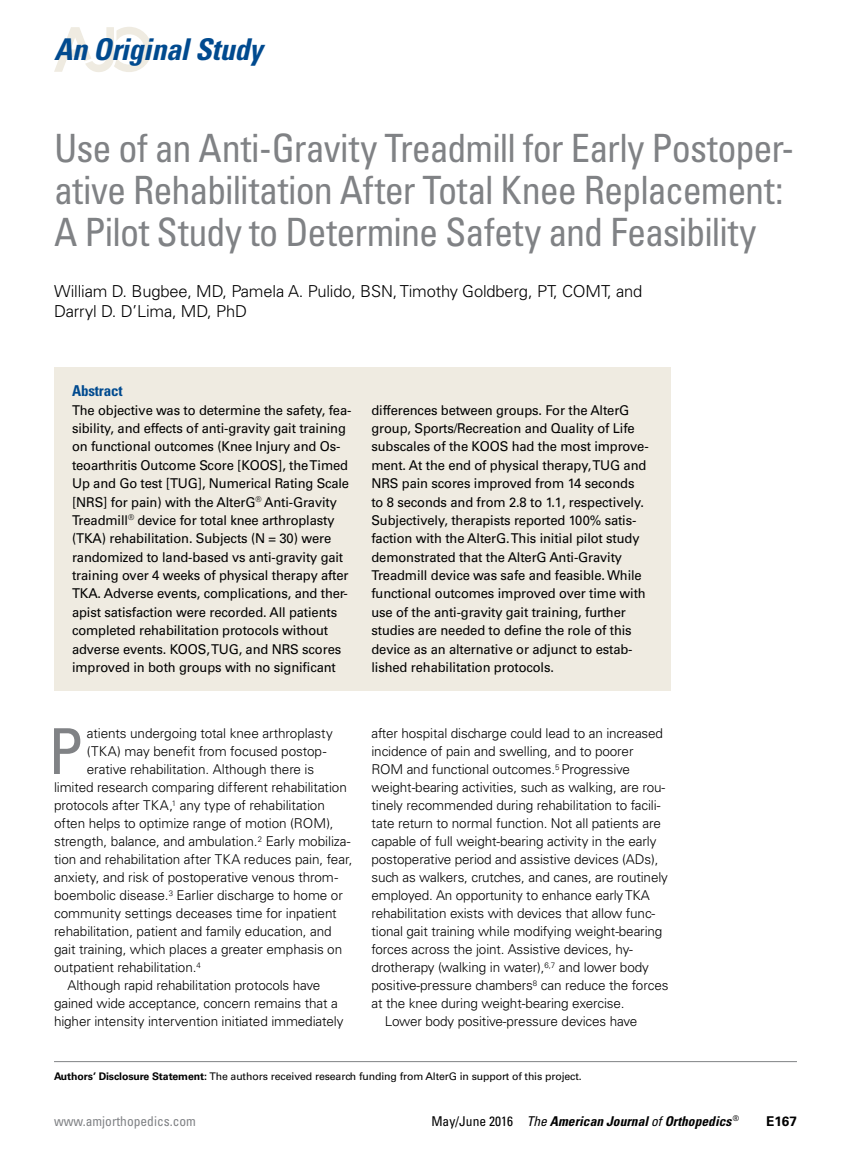
<style>
.page{position:relative;width:851px;height:1161px;background:#fff}
.page>*{position:absolute;margin:0;border:0;box-sizing:border-box;transform-origin:0 0}
.t1{font:condensed 63.3px "Univers LT Std";color:#808285}
.t2{font:condensed 39px/42px "Univers LT Std";letter-spacing:-.025em;color:#808285}
.t3{font:italic 700 condensed 30px "Univers LT Std";letter-spacing:-.01em;color:#004a8f}
.t4{font:300 16.5px/19.5px "Univers LT Std";letter-spacing:-.01em;color:#000}
.t5{font:700 condensed 15px "Univers LT Std";letter-spacing:-.01em;color:#004a8f}
.t6{font:300 13.5px "Univers LT Std";letter-spacing:-.01em;color:#000}
.t7{font:13.5px/18.3px "Univers LT Std";letter-spacing:-.01em;color:#000;scale:.96 1}
.t8{font:italic 700 condensed 13.5px "Univers LT Std";color:#000}
.t9{font:condensed 13.5px "Univers LT Std";color:#808285}
.t10{font:700 13.5px "Univers LT Std";color:#000}
.t11{font:10.5px "Univers LT Std";letter-spacing:-.01em;color:#000}
.s1{font-weight:700}
.s2{font-weight:400;font-style:normal}
.s3{font-weight:400}
</style>
<div class="page">
<svg style="left:54px;top:27px;width:98px;height:45px"></svg>
<div style="left:54px;top:368px;width:616px;height:324px;background:#efebe1"></div>
<hr style="left:54px;top:1061px;width:742px;height:1px;background:#808285">
<h3 class="t3" style="left:54px;top:31px;width:210px">An Original Study</h3>
<h2 class="t2" style="left:54px;top:127px;width:741px">Use of an Anti-Gravity Treadmill for Early Postoper&shy;ative Rehabilitation After Total Knee Replacement:<br>A Pilot Study to Determine Safety and Feasibility</h2>
<p class="t4" style="left:54px;top:282px;width:589px">William D. Bugbee, MD, Pamela A. Pulido, BSN, Timothy Goldberg, PT, COMT, and<br>Darryl D. D’Lima, MD, PhD</p>
<p class="t5" style="left:72px;top:382px;width:52px">Abstract</p>
<p class="t7" style="left:72px;top:401px;width:292px">The objective was to determine the safety, fea&shy;sibility, and effects of anti-gravity gait training on functional outcomes (Knee Injury and Os&shy;teoarthritis Outcome Score [KOOS], the Timed Up and Go test [TUG], Numerical Rating Scale [NRS] for pain) with the AlterG<sup>®</sup> Anti-Gravity Treadmill<sup>®</sup> device for total knee arthroplasty (TKA) rehabilitation. Subjects (N = 30) were randomized to land-based vs anti-gravity gait training over 4 weeks of physical therapy after TKA. Adverse events, complications, and ther&shy;apist satisfaction were recorded. All patients completed rehabilitation protocols without adverse events. KOOS, TUG, and NRS scores improved in both groups with no significant</p>
<p class="t7" style="left:371px;top:401px;width:290px">differences between groups. For the AlterG group, Sports/Recreation and Quality of Life subscales of the KOOS had the most improve&shy;ment. At the end of physical therapy, TUG and NRS pain scores improved from 14 seconds to 8 seconds and from 2.8 to 1.1, respectively.<br>Subjectively, therapists reported 100% satis&shy;faction with the AlterG. This initial pilot study demonstrated that the AlterG Anti-Gravity Treadmill device was safe and feasible. While functional outcomes improved over time with use of the anti-gravity gait training, further studies are needed to define the role of this device as an alternative or adjunct to estab&shy;lished rehabilitation protocols.</p>
<h1 class="t1" style="left:48px;top:711px;width:37px">P</h1>
<p class="t6" style="left:87px;top:725px;width:247px">atients undergoing total knee arthroplasty</p>
<p class="t6" style="left:87px;top:743px;width:241px">(TKA) may benefit from focused postop-</p>
<p class="t6" style="left:87px;top:761px;width:229px">erative rehabilitation. Although there is</p>
<p class="t6" style="left:54px;top:779px;width:294px">limited research comparing different rehabilitation</p>
<p class="t6" style="left:54px;top:797px;width:272px">protocols after TKA,<sup>1</sup> any type of rehabilitation</p>
<p class="t6" style="left:54px;top:815px;width:281px">often helps to optimize range of motion (ROM),</p>
<p class="t6" style="left:54px;top:833px;width:298px">strength, balance, and ambulation.<sup>2</sup> Early mobiliza-</p>
<p class="t6" style="left:54px;top:851px;width:300px">tion and rehabilitation after TKA reduces pain, fear,</p>
<p class="t6" style="left:54px;top:869px;width:285px">anxiety, and risk of postoperative venous throm-</p>
<p class="t6" style="left:54px;top:887px;width:290px">boembolic disease.<sup>3</sup> Earlier discharge to home or</p>
<p class="t6" style="left:54px;top:905px;width:284px">community settings deceases time for inpatient</p>
<p class="t6" style="left:54px;top:923px;width:279px">rehabilitation, patient and family education, and</p>
<p class="t6" style="left:54px;top:941px;width:290px">gait training, which places a greater emphasis on</p>
<p class="t6" style="left:54px;top:959px;width:148px">outpatient rehabilitation.<sup>4</sup></p>
<p class="t6" style="left:68px;top:977px;width:254px">Although rapid rehabilitation protocols have</p>
<p class="t6" style="left:54px;top:995px;width:285px">gained wide acceptance, concern remains that a</p>
<p class="t6" style="left:54px;top:1013px;width:291px">higher intensity intervention initiated immediately</p>
<p class="t6" style="left:371px;top:725px;width:293px">after hospital discharge could lead to an increased</p>
<p class="t6" style="left:371px;top:743px;width:263px">incidence of pain and swelling, and to poorer</p>
<p class="t6" style="left:371px;top:761px;width:260px">ROM and functional outcomes.<sup>5</sup> Progressive</p>
<p class="t6" style="left:371px;top:779px;width:295px">weight-bearing activities, such as walking, are rou-</p>
<p class="t6" style="left:371px;top:797px;width:290px">tinely recommended during rehabilitation to facili-</p>
<p class="t6" style="left:371px;top:815px;width:291px">tate return to normal function. Not all patients are</p>
<p class="t6" style="left:371px;top:833px;width:286px">capable of full weight-bearing activity in the early</p>
<p class="t6" style="left:371px;top:851px;width:288px">postoperative period and assistive devices (ADs),</p>
<p class="t6" style="left:371px;top:869px;width:298px">such as walkers, crutches, and canes, are routinely</p>
<p class="t6" style="left:371px;top:887px;width:280px">employed. An opportunity to enhance early TKA</p>
<p class="t6" style="left:371px;top:905px;width:285px">rehabilitation exists with devices that allow func-</p>
<p class="t6" style="left:371px;top:923px;width:292px">tional gait training while modifying weight-bearing</p>
<p class="t6" style="left:371px;top:941px;width:263px">forces across the joint. Assistive devices, hy-</p>
<p class="t6" style="left:371px;top:959px;width:279px">drotherapy (walking in water),<sup>6,7</sup> and lower body</p>
<p class="t6" style="left:371px;top:977px;width:298px">positive-pressure chambers<sup>8</sup> can reduce the forces</p>
<p class="t6" style="left:371px;top:995px;width:255px">at the knee during weight-bearing exercise.</p>
<p class="t6" style="left:385px;top:1013px;width:254px">Lower body positive-pressure devices have</p>
<p class="t11" style="left:54px;top:1070px;width:529px"><span class="s1">Authors’ Disclosure Statement:</span> The authors received research funding from AlterG in support of this project.</p>
<p class="t9" style="left:54px;top:1112px;width:143px">www.amjorthopedics.com</p>
<p class="t8" style="left:431px;top:1113px;width:309px"><span class="s2">May/June 2016</span> <span class="s3">The</span> American Journal <span class="s3">of</span> Orthopedics <sup>®</sup></p>
<p class="t10" style="left:766px;top:1113px;width:32px">E167</p>
</div>
